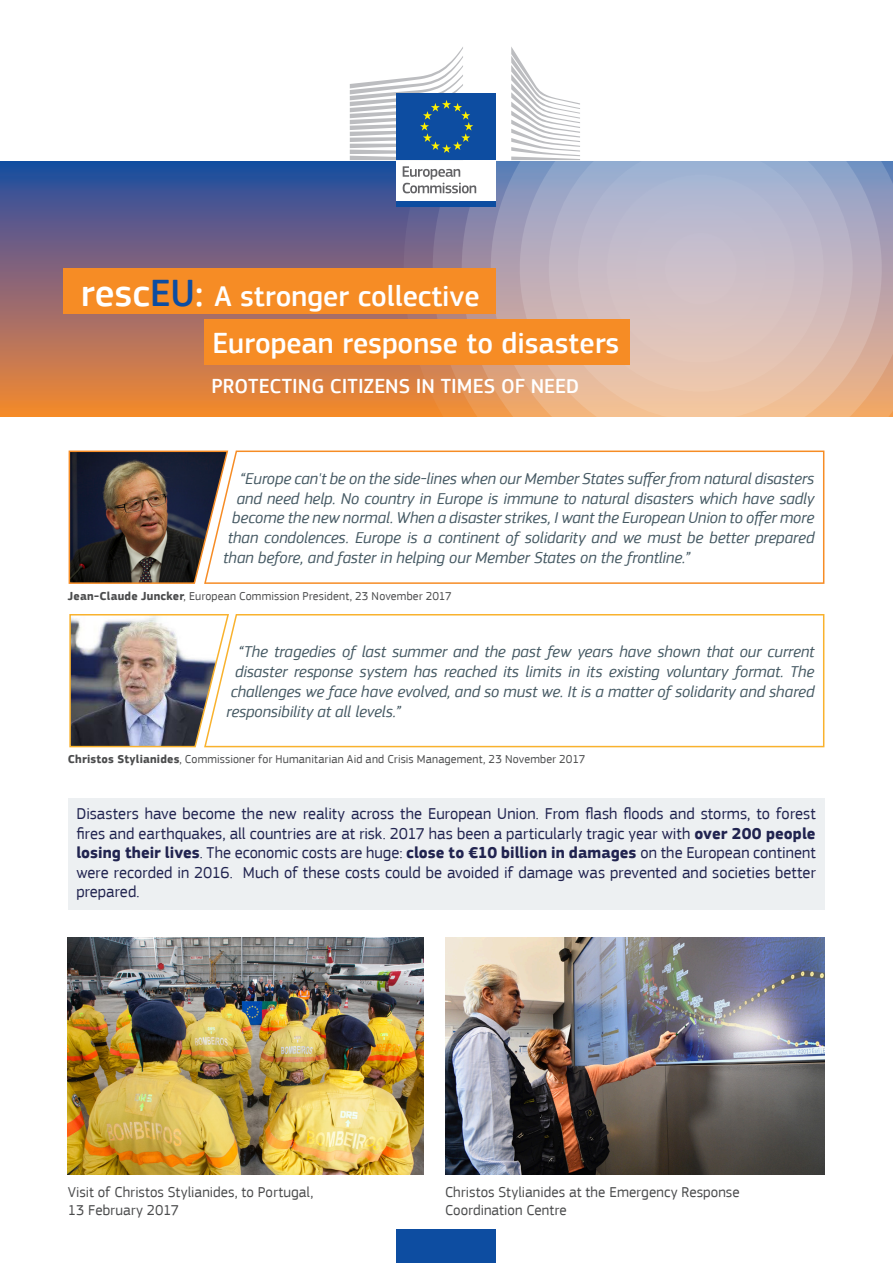
<style>
.page{position:relative;width:893px;height:1263px;background:#fff}
.page>*{position:absolute;margin:0;border:0;box-sizing:border-box;transform-origin:0 0}
.t1{font:500 30px "EC Square Sans Pro";color:#fff}
.body_text{font:500 21px "EC Square Sans Pro";color:#fff}
.body_text-2{font:italic 16.5px "EC Square Sans Pro";letter-spacing:-.005em;color:#455963}
.body_text-3{font:16.5px/19.5px "EC Square Sans Pro";color:#212450;text-align:justify}
.body_text-4{font:15px/18px "EC Square Sans Pro";letter-spacing:.005em;color:#4b4c4d}
.body_text-5{font:12px "EC Square Sans Pro";letter-spacing:.015em;color:#4b4c4d}
.s1{font-size:39px}
.s2{font-size:39px;color:#0d4da1}
.s3{font-weight:700}
</style>
<div class="page">
<svg style="left:0;top:161px;width:404px;height:255px;background:#88676f"></svg>
<svg style="left:404px;top:207px;width:29px;height:209px;background:#a47267"></svg>
<svg style="left:433px;top:207px;width:29px;height:209px;background:#ac7d71"></svg>
<svg style="left:462px;top:207px;width:29px;height:209px;background:#b68c81"></svg>
<svg style="left:491px;top:161px;width:402px;height:255px;background:#b29b9f"></svg>
<svg style="left:520px;top:161px;width:362px;height:255px;background:#bba8ab"></svg>
<svg style="left:549px;top:161px;width:304px;height:255px;background:#d1b7ad"></svg>
<svg style="left:578px;top:161px;width:246px;height:231px;background:#c6babf"></svg>
<div style="left:607px;top:175px;width:188px;height:188px;background:linear-gradient(to bottom,#aab6d6,#e8c6b8);border-radius:50%"></div>
<div style="left:636px;top:204px;width:130px;height:130px;background:linear-gradient(to bottom,#b6b9d2,#dfc4be);border-radius:50%"></div>
<div style="left:665px;top:233px;width:72px;height:72px;background:#cdc0ca;border-radius:50%"></div>
<div style="left:204px;top:319px;width:425px;height:45px;background:#f68c25"></div>
<div style="left:64px;top:269px;width:432px;height:45px;background:#f68c25"></div>
<img style="left:445px;top:938px;width:379px;height:236px">
<img style="left:68px;top:938px;width:355px;height:236px">
<div style="left:68px;top:798px;width:756px;height:112px;background:#edf0f2"></div>
<svg style="left:229px;top:450px;width:596px;height:134px"></svg>
<svg style="left:230px;top:614px;width:595px;height:134px"></svg>
<img style="left:68px;top:450px;width:161px;height:134px">
<img style="left:69px;top:614px;width:161px;height:134px">
<div style="left:397px;top:158px;width:99px;height:44px;background:#fff"></div>
<svg style="left:403px;top:166px;width:73px;height:27px"></svg>
<div style="left:397px;top:201px;width:99px;height:6px;background:#0d4da1"></div>
<svg style="left:511px;top:47px;width:69px;height:113px"></svg>
<div style="left:397px;top:94px;width:99px;height:66px;background:#0d4da1"></div>
<svg style="left:350px;top:47px;width:123px;height:113px"></svg>
<div style="left:397px;top:1229px;width:99px;height:34px;background:#0d4da1"></div>
<p class="t1" style="left:81px;top:278px;width:401px"><span class="s1">resc</span><span class="s2">EU</span><span class="s1">:</span> A stronger collective</p>
<p class="t1" style="left:212px;top:326px;width:408px">European response to disasters</p>
<p class="body_text" style="left:212px;top:374px;width:369px">PROTECTING CITIZENS IN TIMES OF NEED</p>
<p class="body_text-2" style="left:240px;top:469px;width:576px">“Europe can't be on the side-lines when our Member States suffer from natural disasters</p>
<p class="body_text-2" style="left:237px;top:488px;width:579px">and need help. No country in Europe is immune to natural disasters which have sadly</p>
<p class="body_text-2" style="left:232px;top:508px;width:584px">become the new normal. When a disaster strikes, I want the European Union to offer more</p>
<p class="body_text-2" style="left:228px;top:528px;width:588px">than condolences. Europe is a continent of solidarity and we must be better prepared</p>
<p class="body_text-2" style="left:223px;top:548px;width:468px">than before, and faster in helping our Member States on the frontline.”</p>
<p class="body_text-5" style="left:68px;top:589px;width:385px"><span class="s3">Jean-Claude Juncker</span>, European Commission President, 23 November 2017</p>
<p class="body_text-2" style="left:238px;top:642px;width:578px">“The tragedies of last summer and the past few years have shown that our current</p>
<p class="body_text-2" style="left:235px;top:662px;width:581px">disaster response system has reached its limits in its existing voluntary format. The</p>
<p class="body_text-2" style="left:231px;top:682px;width:585px">challenges we face have evolved, and so must we. It is a matter of solidarity and shared</p>
<p class="body_text-2" style="left:226px;top:701px;width:176px">responsibility at all levels.”</p>
<p class="body_text-5" style="left:68px;top:752px;width:519px"><span class="s3">Christos Stylianides</span>, Commissioner for Humanitarian Aid and Crisis Management, 23 November 2017</p>
<p class="body_text-3" style="left:76px;top:804px;width:741px">Disasters have become the new reality across the European Union. From flash floods and storms, to forest fires and earthquakes, all countries are at risk. 2017 has been a particularly tragic year with <span class="s3">over 200 people losing their lives</span>. The economic costs are huge: <span class="s3">close to €10 billion in damages</span> on the European continent were recorded in 2016. Much of these costs could be avoided if damage was prevented and societies better prepared.</p>
<p class="body_text-4" style="left:68px;top:1183px;width:247px">Visit of Christos Stylianides, to Portugal,<br>13 February 2017</p>
<p class="body_text-4" style="left:445px;top:1183px;width:296px">Christos Stylianides at the Emergency Response<br>Coordination Centre</p>
</div>
